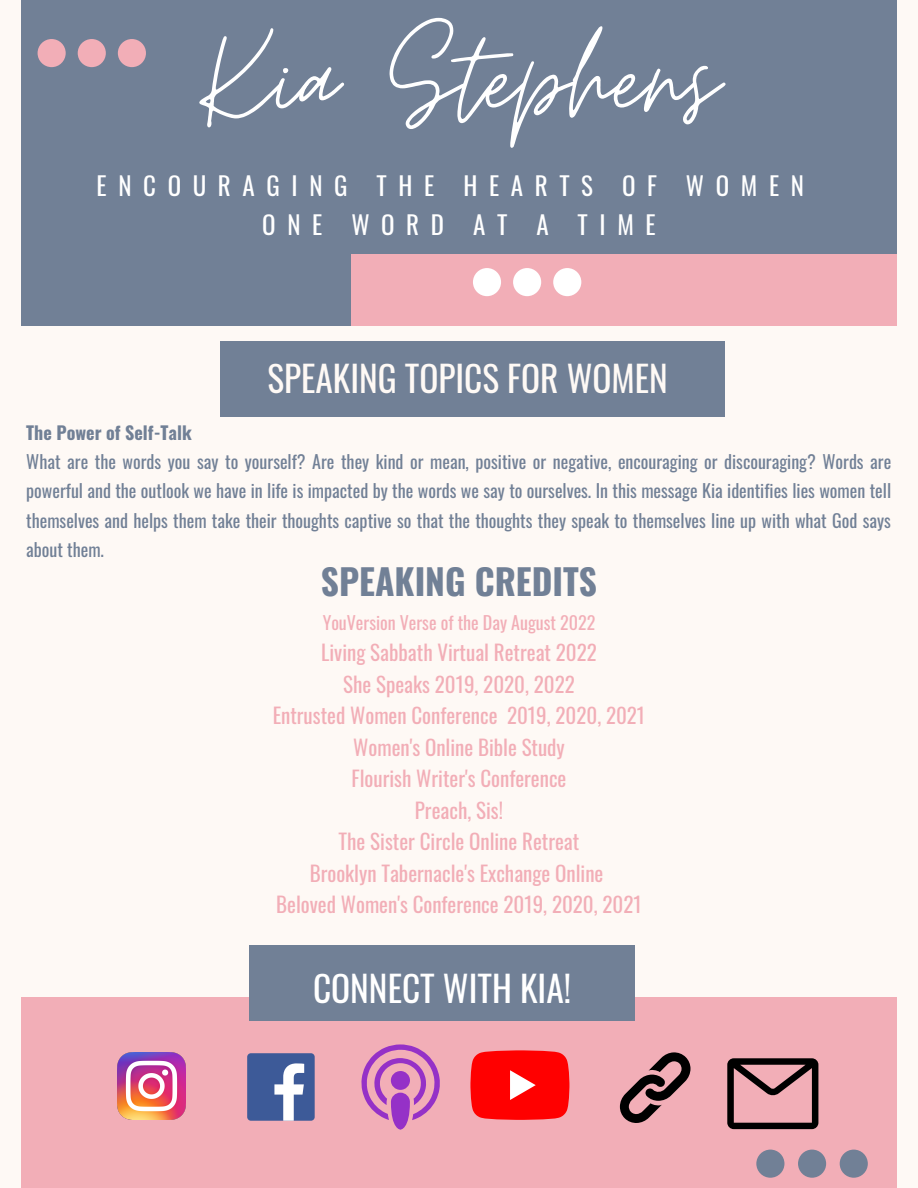
<style>
.page{position:relative;width:918px;height:1188px;background:#fef9f5}
.page>*{position:absolute;margin:0;border:0;box-sizing:border-box;transform-origin:0 0}
.t1{font:138px "Moon Time";color:#fff}
.t2{font:35.4px "Oswald";color:#fef9f5}
.t3{font:700 35.4px "Oswald";color:#718096}
.t4{font:35.4px "Oswald";color:#fff}
.t5{font:25.05px/39.3px "Oswald";letter-spacing:.465em;color:#fff}
.t6{font:21px/31.5px "Oswald";color:#f2aeb7;text-align:center}
.t7{font:18px/29.2px "Oswald";color:#718096;text-align:justify}
.t8{font:18px "Oswald";color:#f2aeb7}
.t9{font:700 18px "Oswald";color:#718096}
</style>
<div class="page">
<div style="left:21px;top:0;width:875px;height:326px;background:#718096"></div>
<div style="left:351px;top:254px;width:546px;height:72px;background:#f2aeb7"></div>
<div style="left:221px;top:342px;width:504px;height:75px;background:#718096"></div>
<div style="left:38px;top:39px;width:28px;height:28px;background:#f2aeb7;border-radius:50%"></div>
<div style="left:473px;top:268px;width:28px;height:28px;background:#fff;border-radius:50%"></div>
<div style="left:78px;top:39px;width:28px;height:28px;background:#f2aeb7;border-radius:50%"></div>
<div style="left:118px;top:39px;width:28px;height:28px;background:#f2aeb7;border-radius:50%"></div>
<div style="left:513px;top:268px;width:28px;height:28px;background:#fff;border-radius:50%"></div>
<div style="left:553px;top:268px;width:28px;height:28px;background:#fff;border-radius:50%"></div>
<div style="left:21px;top:997px;width:875px;height:191px;background:#f2aeb7"></div>
<div style="left:756px;top:1150px;width:28px;height:28px;background:#718096;border-radius:50%"></div>
<div style="left:798px;top:1150px;width:28px;height:28px;background:#718096;border-radius:50%"></div>
<div style="left:840px;top:1150px;width:28px;height:28px;background:#718096;border-radius:50%"></div>
<div style="left:249px;top:945px;width:386px;height:76px;background:#718096"></div>
<div style="left:247px;top:1053px;width:68px;height:68px;background:#3d5a98;border-radius:4px"></div>
<svg style="left:274px;top:1063px;width:30px;height:58px"></svg>
<img style="left:118px;top:1052px;width:67px;height:68px">
<svg style="left:361px;top:1044px;width:79px;height:76px"></svg>
<div style="left:391px;top:1093px;width:19px;height:37px;background:#9531c7;border-radius:9px"></div>
<svg style="left:470px;top:1050px;width:99px;height:70px;background:#fe191a"></svg>
<svg style="left:620px;top:1052px;width:70px;height:71px"></svg>
<svg style="left:727px;top:1058px;width:91px;height:71px"></svg>
<h1 class="t1" style="left:199px;top:-4px;width:521px">Kia Stephens</h1>
<h3 class="t5" style="left:262px;top:165px;width:543px;text-indent:-166px">ENCOURAGING THE HEARTS OF WOMEN<br>ONE WORD AT A TIME</h3>
<h2 class="t2" style="left:267px;top:350px;width:402px">SPEAKING TOPICS FOR WOMEN</h2>
<p class="t9" style="left:26px;top:418px;width:167px">The Power of Self-Talk</p>
<p class="t7" style="left:26px;top:446px;width:867px">What are the words you say to yourself? Are they kind or mean, positive or negative, encouraging or discouraging? Words are powerful and the outlook we have in life is impacted by the words we say to ourselves. In this message Kia identifies lies women tell themselves and helps them take their thoughts captive so that the thoughts they speak to themselves line up with what God says about them.</p>
<h2 class="t3" style="left:321px;top:554px;width:278px">SPEAKING CREDITS</h2>
<p class="t8" style="left:323px;top:608px;width:274px">YouVersion Verse of the Day August 2022</p>
<p class="t6" style="left:273px;top:636px;width:374px">Living Sabbath Virtual Retreat 2022<br>She Speaks 2019, 2020, 2022<br>Entrusted Women Conference 2019, 2020, 2021<br>Women's Online Bible Study<br>Flourish Writer's Conference<br>Preach, Sis!<br>The Sister Circle Online Retreat<br>Brooklyn Tabernacle's Exchange Online<br>Beloved Women's Conference 2019, 2020, 2021</p>
<h2 class="t4" style="left:313px;top:961px;width:260px">CONNECT WITH KIA!</h2>
</div>
